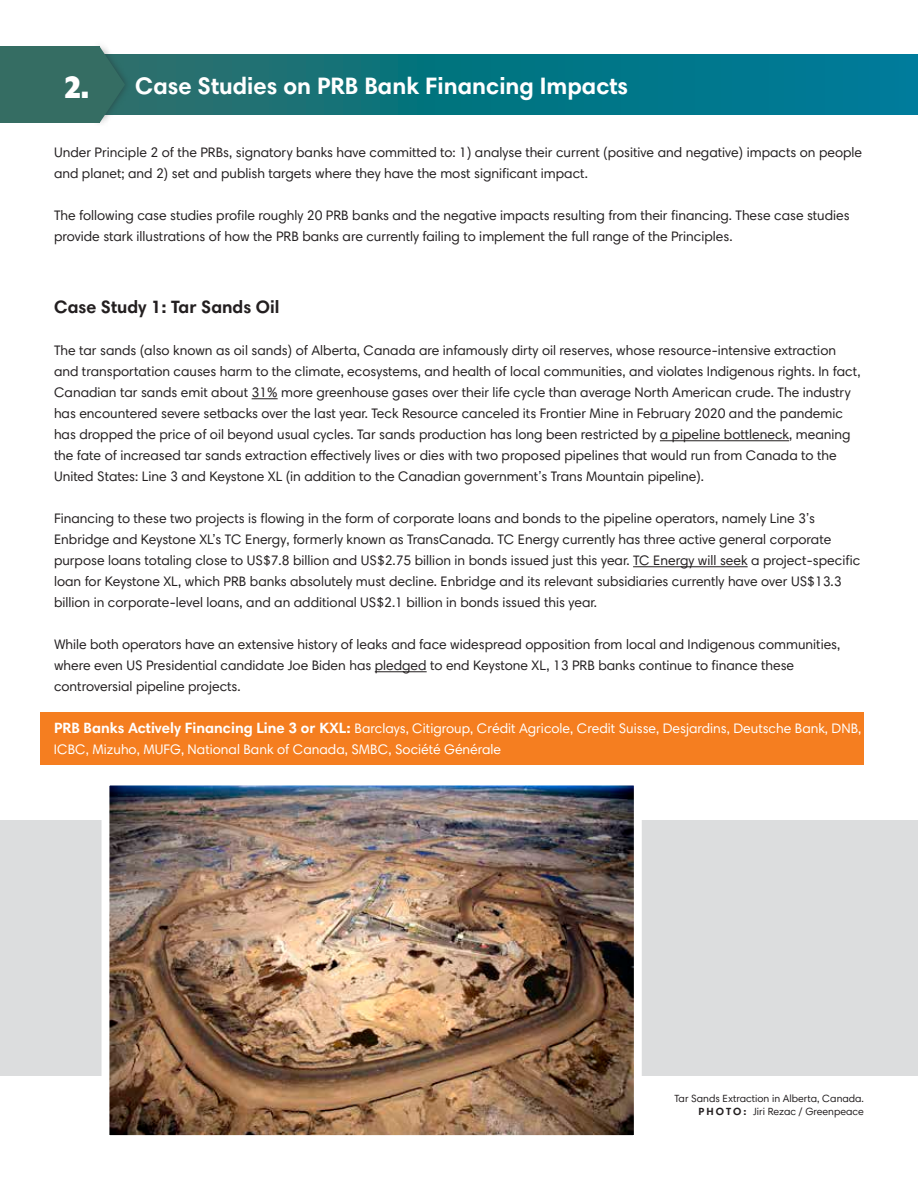
<style>
.page{position:relative;width:918px;height:1188px;background:#fff}
.page>*{position:absolute;margin:0;border:0;box-sizing:border-box;transform-origin:0 0}
.t1{font:700 24px "Harmonia Sans Std";color:#fff}
.t2{font:700 18px "Harmonia Sans Std";color:#231f20}
.t3{font:13.8px/21px "Harmonia Sans Std";color:#231f20}
.t4{font:13.8px/21px "Harmonia Sans Std";color:#fff}
.t5{font:10.5px/12.6px "Harmonia Sans Std";color:#231f20;text-align:right}
.s1{font-family:"Mr Eaves XL Mod OT";font-weight:900;font-size:35.55px}
.s2{font-weight:700;font-size:15px}
.s3{font-weight:700}
</style>
<div class="page">
<div style="left:40px;top:712px;width:824px;height:53px;background:#f57e20"></div>
<svg style="left:132px;top:55px;width:786px;height:60px;background:#0a7482"></svg>
<div style="left:92px;top:40px;width:40px;height:89px;background:#231f20;opacity:.5"></div>
<svg style="left:100px;top:46px;width:25px;height:77px"></svg>
<div style="left:0;top:46px;width:100px;height:77px;background:#356d63"></div>
<svg style="left:252px;top:398px;width:26px;height:1px"></svg>
<hr style="left:660px;top:440px;width:129px;height:1px;background:#231f20">
<hr style="left:633px;top:566px;width:115px;height:1px;background:#231f20">
<hr style="left:375px;top:671px;width:52px;height:1px;background:#231f20">
<div style="left:0;top:820px;width:918px;height:256px;background:#dcddde"></div>
<img style="left:101px;top:785px;width:541px;height:351px">
<h1 class="t1" style="left:65px;top:71px;width:565px"><span class="s1">2.</span> Case Studies on PRB Bank Financing Impacts</h1>
<p class="t3" style="left:54px;top:142px;width:810px">Under Principle 2 of the PRBs, signatory banks have committed to: 1) analyse their current (positive and negative) impacts on people and planet; and 2) set and publish targets where they have the most significant impact.</p>
<p class="t3" style="left:54px;top:205px;width:797px">The following case studies profile roughly 20 PRB banks and the negative impacts resulting from their financing. These case studies provide stark illustrations of how the PRB banks are currently failing to implement the full range of the Principles.</p>
<h2 class="t2" style="left:54px;top:296px;width:227px">Case Study 1: Tar Sands Oil</h2>
<p class="t3" style="left:54px;top:340px;width:808px">The tar sands (also known as oil sands) of Alberta, Canada are infamously dirty oil reserves, whose resource-intensive extraction and transportation causes harm to the climate, ecosystems, and health of local communities, and violates Indigenous rights. In fact, Canadian tar sands emit about 31% more greenhouse gases over their life cycle than average North American crude. The industry has encountered severe setbacks over the last year. Teck Resource canceled its Frontier Mine in February 2020 and the pandemic has dropped the price of oil beyond usual cycles. Tar sands production has long been restricted by a pipeline bottleneck, meaning the fate of increased tar sands extraction effectively lives or dies with two proposed pipelines that would run from Canada to the United States: Line 3 and Keystone XL (in addition to the Canadian government’s Trans Mountain pipeline).</p>
<p class="t3" style="left:54px;top:508px;width:808px">Financing to these two projects is flowing in the form of corporate loans and bonds to the pipeline operators, namely Line 3’s Enbridge and Keystone XL’s TC Energy, formerly known as TransCanada. TC Energy currently has three active general corporate purpose loans totaling close to US$7.8 billion and US$2.75 billion in bonds issued just this year. TC Energy will seek a project-specific loan for Keystone XL, which PRB banks absolutely must decline. Enbridge and its relevant subsidiaries currently have over US$13.3 billion in corporate-level loans, and an additional US$2.1 billion in bonds issued this year.</p>
<p class="t3" style="left:54px;top:634px;width:788px">While both operators have an extensive history of leaks and face widespread opposition from local and Indigenous communities, where even US Presidential candidate Joe Biden has pledged to end Keystone XL, 13 PRB banks continue to finance these controversial pipeline projects.</p>
<p class="t4" style="left:54px;top:718px;width:809px"><span class="s2">PRB Banks Actively Financing Line 3 or KXL:</span> Barclays, Citigroup, Crédit Agricole, Credit Suisse, Desjardins, Deutsche Bank, DNB,<br>ICBC, Mizuho, MUFG, National Bank of Canada, SMBC, Société Générale</p>
<p class="t5" style="left:675px;top:1092px;width:191px">Tar Sands Extraction in Alberta, Canada.<br><span class="s3">P H O T O :</span> Jiri Rezac / Greenpeace</p>
</div>
